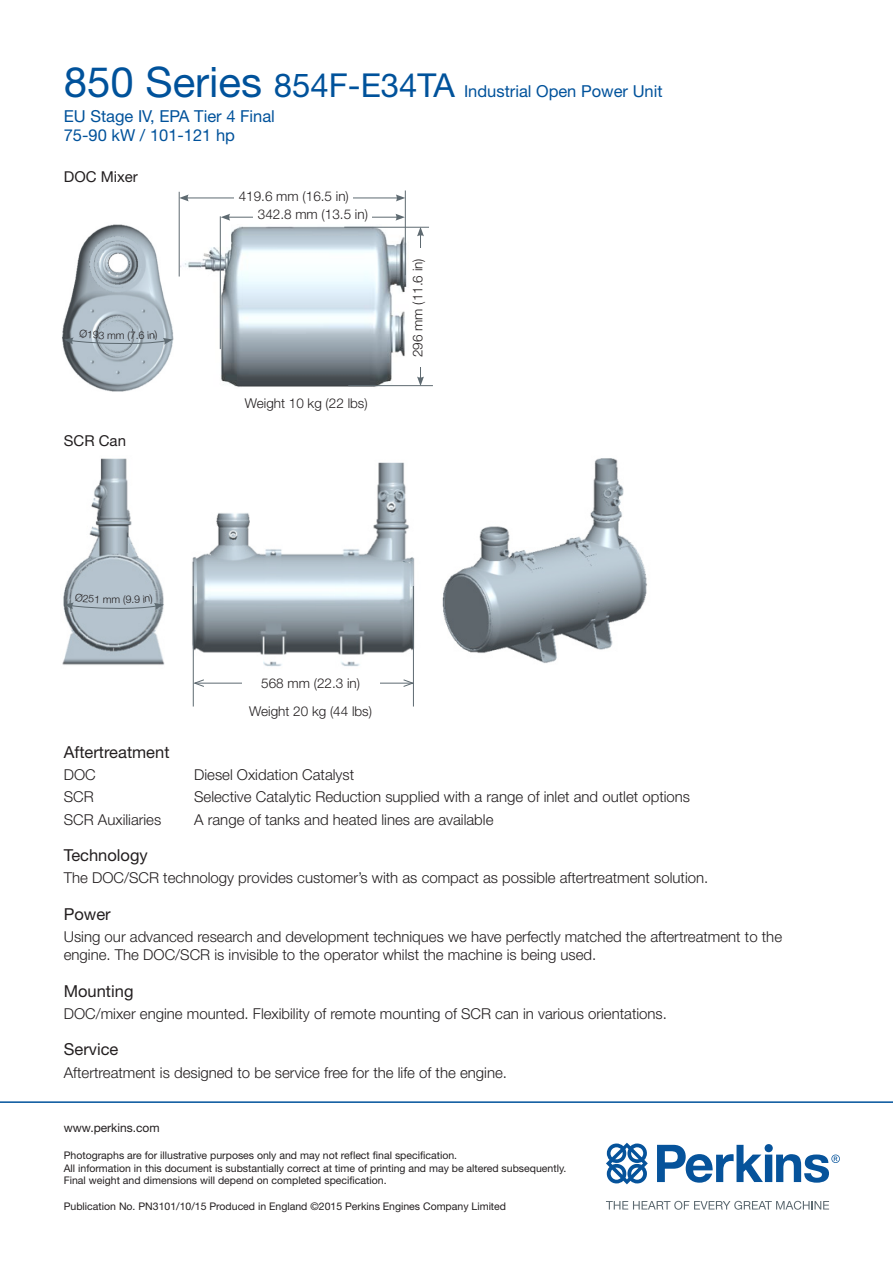
<style>
.page{position:relative;width:893px;height:1263px;background:#fff}
.page>*{position:absolute;margin:0;border:0;box-sizing:border-box;transform-origin:0 0}
.t1{font:16.5px/24.8px "Helvetica Neue";color:#00529b}
.Headings_-_Subheadin{font:16.5px "Helvetica Neue";color:#231f20}
.Text{font:300 15px/18px "Helvetica Neue";color:#231f20}
.Text-2{font:15px "Helvetica Neue";color:#231f20}
.t2{font:300 13.5px "Helvetica Neue";color:#231f20}
.t3{font:12px "Helvetica Neue";color:#231f20}
.t4{font:10.5px/12.6px "Helvetica Neue";color:#231f20}
.t5{font:300 10.5px "Helvetica Neue";color:#231f20}
.s1{font-size:42px}
.s2{font-size:33px}
</style>
<div class="page">
<svg style="left:606px;top:1201px;width:223px;height:9px"></svg>
<svg style="left:606px;top:1143px;width:42px;height:41px"></svg>
<svg style="left:657px;top:1144px;width:183px;height:39px"></svg>
<hr style="left:0;top:1101px;width:893px;height:2px;background:#00529b">
<hr style="left:420px;top:234px;width:1px;height:145px;background:#5e6a71">
<svg style="left:417px;top:376px;width:7px;height:9px"></svg>
<svg style="left:417px;top:228px;width:7px;height:8px"></svg>
<img style="left:180px;top:225px;width:228px;height:162px">
<img style="left:62px;top:224px;width:112px;height:168px">
<hr style="left:179px;top:192px;width:1px;height:84px;background:#5e6a71">
<hr style="left:405px;top:190px;width:1px;height:85px;background:#5e6a71">
<hr style="left:186px;top:198px;width:212px;height:1px;background:#5e6a71">
<svg style="left:179px;top:194px;width:10px;height:7px"></svg>
<svg style="left:396px;top:194px;width:9px;height:7px"></svg>
<div style="left:234px;top:192px;width:119px;height:10px;background:#fff"></div>
<hr style="left:220px;top:216px;width:1px;height:133px;background:#5e6a71">
<hr style="left:228px;top:217px;width:170px;height:1px;background:#5e6a71">
<svg style="left:221px;top:214px;width:9px;height:7px"></svg>
<svg style="left:395px;top:214px;width:10px;height:7px"></svg>
<div style="left:254px;top:210px;width:118px;height:10px;background:#fff"></div>
<hr style="left:344px;top:227px;width:85px;height:1px;background:#5e6a71">
<hr style="left:348px;top:385px;width:85px;height:1px;background:#5e6a71">
<div style="left:413px;top:248px;width:11px;height:119px;background:#fff"></div>
<img style="left:62px;top:458px;width:353px;height:221px">
<hr style="left:193px;top:586px;width:1px;height:120px;background:#5e6a71">
<hr style="left:413px;top:586px;width:1px;height:120px;background:#5e6a71">
<hr style="left:195px;top:683px;width:218px;height:1px;background:#5e6a71">
<svg style="left:193px;top:679px;width:12px;height:8px"></svg>
<svg style="left:403px;top:679px;width:10px;height:8px"></svg>
<div style="left:242px;top:674px;width:137px;height:19px;background:#fff"></div>
<img style="left:442px;top:458px;width:205px;height:205px">
<svg style="left:64px;top:330px;width:109px;height:15px;background:#a4b1bb"></svg>
<svg style="left:64px;top:593px;width:100px;height:17px;background:#a8b5bf"></svg>
<p class="t1" style="left:64px;top:78px;width:600px"><span class="s1">850 Series</span> <span class="s2">854F-E34TA</span> Industrial Open Power Unit<br>EU Stage IV, EPA Tier 4 Final</p>
<p class="t1" style="left:64px;top:123px;width:173px">75-90 kW / 101-121 hp</p>
<p class="Text-2" style="left:64px;top:168px;width:76px">DOC Mixer</p>
<p class="t5" style="left:116px;top:329px;width:10px">m</p>
<p class="Text-2" style="left:64px;top:432px;width:64px">SCR Can</p>
<p class="t5" style="left:112px;top:593px;width:10px">m</p>
<p class="t2" style="left:239px;top:188px;width:112px">419.6 mm (16.5 in)</p>
<p class="t2" style="left:258px;top:206px;width:112px">342.8 mm (13.5 in)</p>
<p class="t2" style="left:245px;top:395px;width:124px">Weight 10 kg (22 lbs)</p>
<p class="t2" style="left:409px;top:357px;width:100px;rotate:-90deg">296 mm (11.6 in)</p>
<p class="t2" style="left:261px;top:675px;width:100px">568 mm (22.3 in)</p>
<p class="t2" style="left:249px;top:703px;width:124px">Weight 20 kg (44 lbs)</p>
<p class="Headings_-_Subheadin" style="left:64px;top:742px;width:107px">Aftertreatment</p>
<p class="Text" style="left:64px;top:765px;width:33px">DOC</p>
<p class="Text" style="left:194px;top:765px;width:162px">Diesel Oxidation Catalyst</p>
<p class="Text" style="left:64px;top:788px;width:32px">SCR</p>
<p class="Text" style="left:194px;top:788px;width:497px">Selective Catalytic Reduction supplied with a range of inlet and outlet options</p>
<p class="Text" style="left:64px;top:810px;width:99px">SCR Auxiliaries</p>
<p class="Text" style="left:194px;top:810px;width:301px">A range of tanks and heated lines are available</p>
<p class="Headings_-_Subheadin" style="left:64px;top:845px;width:86px">Technology</p>
<p class="Text" style="left:64px;top:869px;width:646px">The DOC/SCR technology provides customer’s with as compact as possible aftertreatment solution.</p>
<p class="Headings_-_Subheadin" style="left:64px;top:904px;width:49px">Power</p>
<p class="Text" style="left:64px;top:927px;width:720px">Using our advanced research and development techniques we have perfectly matched the aftertreatment to the engine. The DOC/SCR is invisible to the operator whilst the machine is being used.</p>
<p class="Headings_-_Subheadin" style="left:64px;top:981px;width:71px">Mounting</p>
<p class="Text" style="left:64px;top:1004px;width:605px">DOC/mixer engine mounted. Flexibility of remote mounting of SCR can in various orientations.</p>
<p class="Headings_-_Subheadin" style="left:64px;top:1040px;width:56px">Service</p>
<p class="Text" style="left:64px;top:1063px;width:445px">Aftertreatment is designed to be service free for the life of the engine.</p>
<p class="t3" style="left:64px;top:1121px;width:97px">www.perkins.com</p>
<p class="t4" style="left:64px;top:1149px;width:504px">Photographs are for illustrative purposes only and may not reflect final specification.<br>All information in this document is substantially correct at time of printing and may be altered subsequently.<br>Final weight and dimensions will depend on completed specification.</p>
<p class="t4" style="left:64px;top:1199px;width:444px">Publication No. PN3101/10/15 Produced in England ©2015 Perkins Engines Company Limited</p>
</div>
